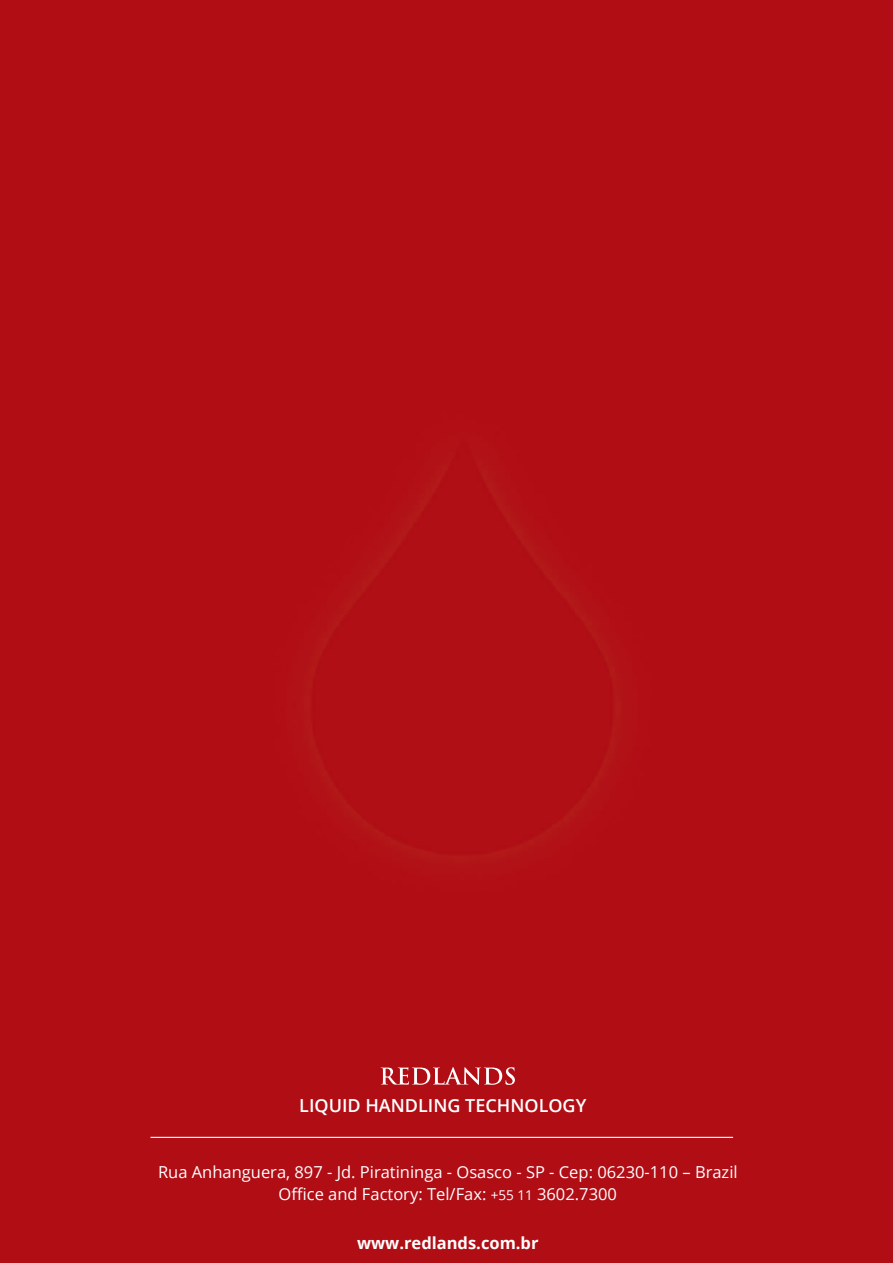
<style>
.page{position:relative;width:893px;height:1263px;background:#b10d15}
.page>*{position:absolute;margin:0;border:0;box-sizing:border-box;transform-origin:0 0}
.t1{font:600 18px "Open Sans";color:#fff}
.t2{font:16.5px/21.6px "Open Sans";color:#fff;text-align:center}
.t3{font:700 16.5px "Open Sans";color:#fff}
.t4{font:13.5px "Open Sans";color:#fff}
.s1{font-size:13.5px}
</style>
<div class="page">
<hr style="left:151px;top:1137px;width:582px;height:1px;background:#fff">
<svg style="left:381px;top:1067px;width:134px;height:18px"></svg>
<p class="t1" style="left:299px;top:1093px;width:289px">LIQUID HANDLING TECHNOLOGY</p>
<p class="t2" style="left:158px;top:1161px;width:581px">Rua Anhanguera, 897 - Jd. Piratininga - Osasco - SP - Cep: 06230-110 – Brazil<br>Office and Factory: Tel/Fax: <span class="s1">+55 11</span> 3602.7300</p>
<p class="t3" style="left:357px;top:1231px;width:183px">www.redlands.com.br</p>
<p class="t4" style="left:439px;top:1227px;width:17px">20</p>
</div>
